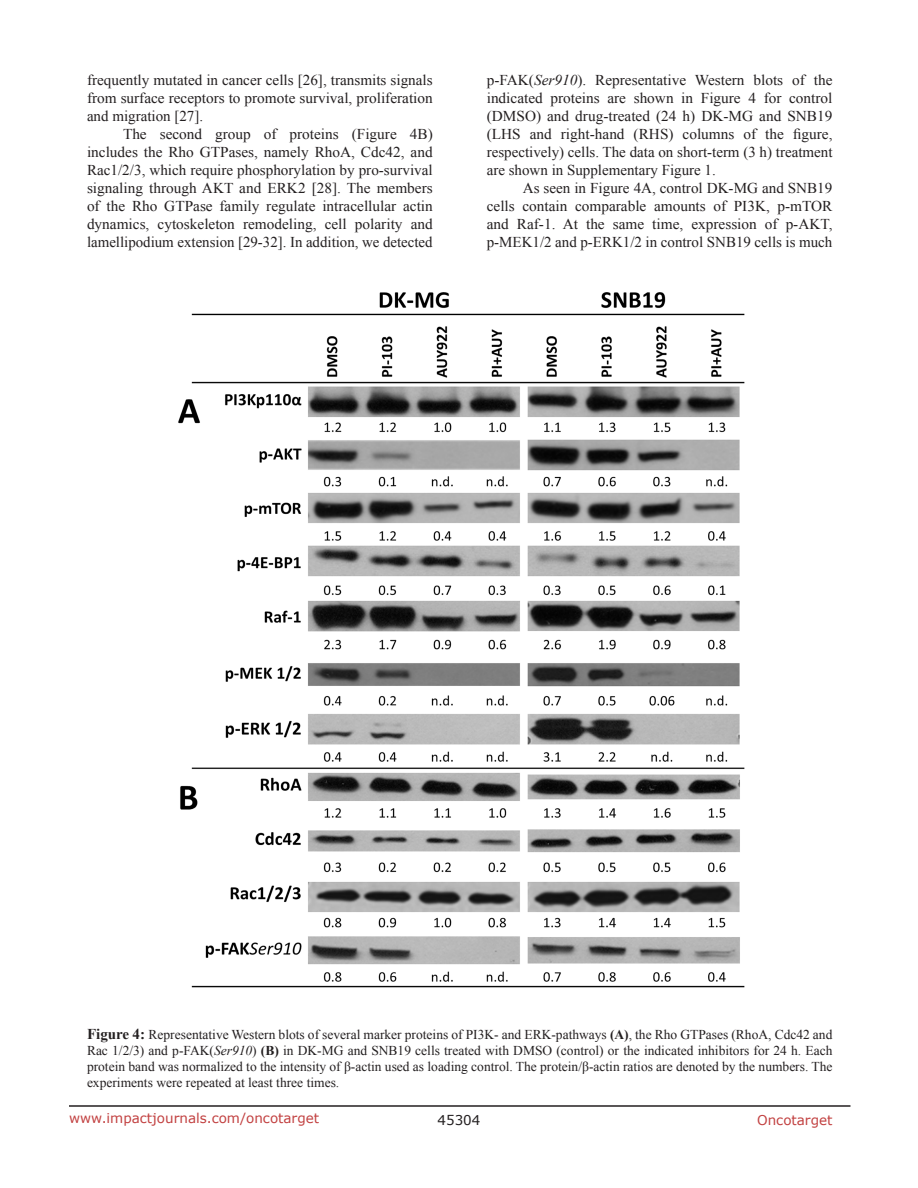
<style>
.page{position:relative;width:918px;height:1188px;background:#fff}
.page>*{position:absolute;margin:0;border:0;box-sizing:border-box;transform-origin:0 0}
.BodyText{font:15px/18px "Times New Roman";color:#231f20;text-align:justify}
.figuretext{font:13.5px/16.2px "Times New Roman";color:#231f20;text-align:justify}
.t1{font:13.5px "Verdana";color:#c24141}
.t2{font:13.5px "Verdana";color:#231f20}
.s1{font-style:italic}
.s2{font-weight:700;font-size:15px}
.s3{font-weight:700}
</style>
<div class="page">
<hr style="left:69px;top:1105px;width:781px;height:2px;background:#231f20">
<img style="left:178px;top:292px;width:567px;height:696px">
<p class="BodyText" style="left:87px;top:71px;width:347px">frequently mutated in cancer cells [26], transmits signals from surface receptors to promote survival, proliferation and migration [27].</p>
<p class="BodyText" style="left:87px;top:125px;width:347px;text-indent:36px">The second group of proteins (Figure 4B) includes the Rho GTPases, namely RhoA, Cdc42, and Rac1/2/3, which require phosphorylation by pro-survival signaling through AKT and ERK2 [28]. The members of the Rho GTPase family regulate intracellular actin dynamics, cytoskeleton remodeling, cell polarity and lamellipodium extension [29-32]. In addition, we detected</p>
<p class="BodyText" style="left:487px;top:71px;width:347px">p-FAK(<span class="s1">Ser910</span>). Representative Western blots of the indicated proteins are shown in Figure 4 for control (DMSO) and drug-treated (24 h) DK-MG and SNB19 (LHS and right-hand (RHS) columns of the figure, respectively) cells. The data on short-term (3 h) treatment are shown in Supplementary Figure 1.</p>
<p class="BodyText" style="left:487px;top:179px;width:347px;text-indent:36px">As seen in Figure 4A, control DK-MG and SNB19 cells contain comparable amounts of PI3K, p-mTOR and Raf-1. At the same time, expression of p-AKT, p-MEK1/2 and p-ERK1/2 in control SNB19 cells is much</p>
<p class="figuretext" style="left:87px;top:1026px;width:747px"><span class="s2">Figure 4:</span> Representative Western blots of several marker proteins of PI3K- and ERK-pathways <span class="s3">(A)</span>, the Rho GTPases (RhoA, Cdc42 and Rac 1/2/3) and p-FAK(<span class="s1">Ser910</span>) <span class="s3">(B)</span> in DK-MG and SNB19 cells treated with DMSO (control) or the indicated inhibitors for 24 h. Each protein band was normalized to the intensity of β-actin used as loading control. The protein/β-actin ratios are denoted by the numbers. The experiments were repeated at least three times.</p>
<p class="t1" style="left:69px;top:1109px;width:252px">www.impactjournals.com/oncotarget</p>
<p class="t2" style="left:438px;top:1111px;width:44px">45304</p>
<p class="t1" style="left:757px;top:1111px;width:77px">Oncotarget</p>
</div>
